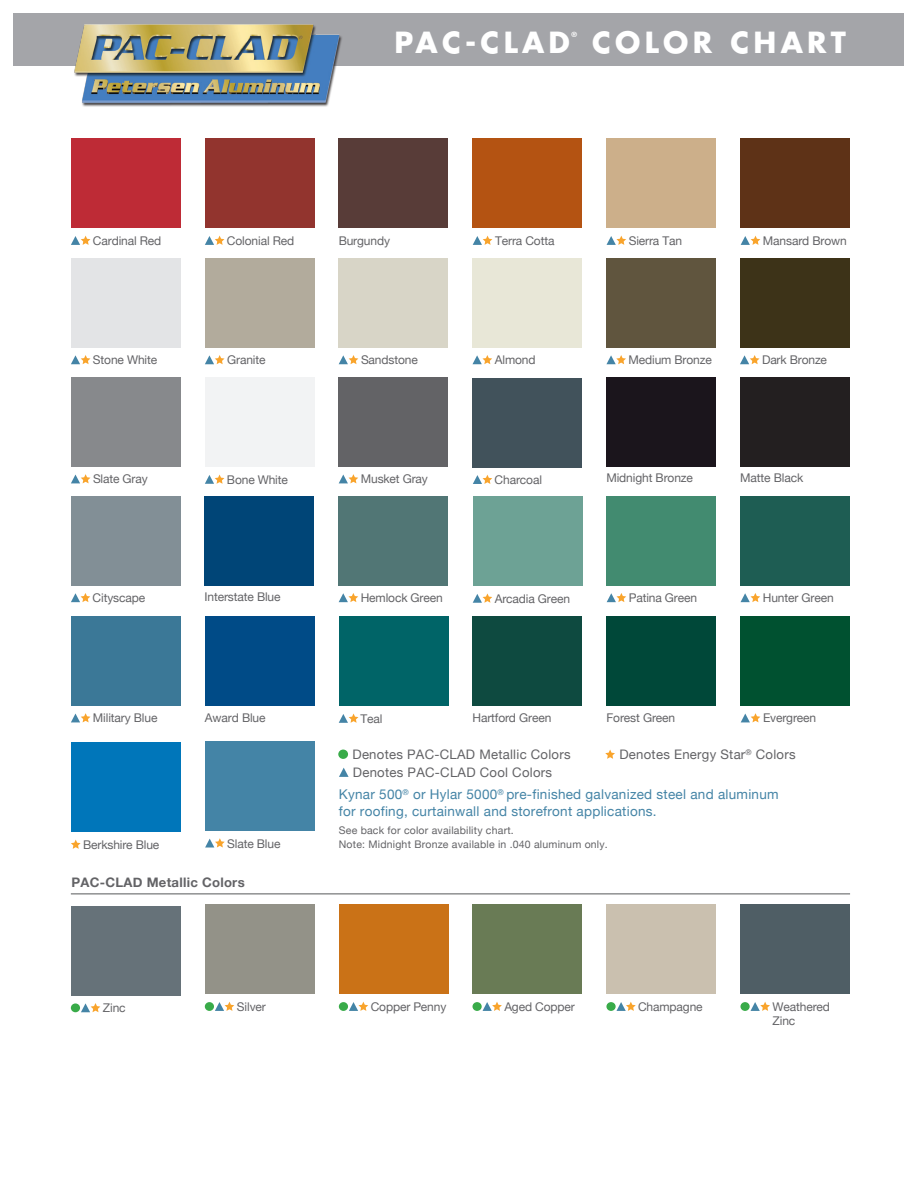
<style>
.page{position:relative;width:918px;height:1188px;background:#fff}
.page>*{position:absolute;margin:0;border:0;box-sizing:border-box;transform-origin:0 0}
.t1{font:700 28.5px "Futura";letter-spacing:.15em;color:#fff}
.t2{font:13.5px/16.5px "Helvetica Neue";letter-spacing:.02em;color:#4484a6}
.t3{font:13.2px "Helvetica Neue";letter-spacing:.02em;color:#636366}
.t4{font:700 13.2px "Helvetica Neue";letter-spacing:.02em;color:#636366}
.t5{font:12px/14.1px "Helvetica Neue";letter-spacing:-.01em;color:#636366}
.t6{font:10.5px/13.5px "Helvetica Neue";letter-spacing:.02em;color:#636366}
.t7{font:700 7.05px "Futura";color:#fff}
</style>
<div class="page">
<div style="left:14px;top:14px;width:890px;height:52px;background:#a4a5a9"></div>
<hr style="left:71px;top:894px;width:779px;height:1px;background:#57585a">
<img style="left:74px;top:24px;width:268px;height:83px">
<div style="left:606px;top:377px;width:110px;height:90px;background:#1b151c"></div>
<div style="left:740px;top:377px;width:110px;height:90px;background:#231f20"></div>
<svg style="left:607px;top:236px;width:19px;height:9px"></svg>
<div style="left:607px;top:139px;width:109px;height:89px;background:#ccaf8a"></div>
<svg style="left:473px;top:236px;width:19px;height:9px"></svg>
<div style="left:473px;top:139px;width:109px;height:89px;background:#b45312"></div>
<div style="left:339px;top:1002px;width:9px;height:9px;background:#39ab49;border-radius:50%"></div>
<svg style="left:349px;top:1002px;width:19px;height:9px"></svg>
<div style="left:339px;top:905px;width:109px;height:89px;background:#ca7217"></div>
<svg style="left:71px;top:236px;width:19px;height:9px"></svg>
<div style="left:71px;top:139px;width:110px;height:89px;background:#be2b36"></div>
<svg style="left:205px;top:236px;width:19px;height:9px"></svg>
<div style="left:205px;top:139px;width:110px;height:89px;background:#92342e"></div>
<svg style="left:741px;top:236px;width:19px;height:9px"></svg>
<div style="left:740px;top:139px;width:110px;height:89px;background:#5e3217"></div>
<svg style="left:472px;top:355px;width:20px;height:9px"></svg>
<div style="left:472px;top:258px;width:110px;height:90px;background:#e8e7d7"></div>
<svg style="left:339px;top:355px;width:19px;height:9px"></svg>
<div style="left:339px;top:258px;width:109px;height:90px;background:#d8d5c7"></div>
<div style="left:606px;top:1002px;width:10px;height:9px;background:#39ab49;border-radius:50%"></div>
<svg style="left:616px;top:1002px;width:20px;height:9px"></svg>
<div style="left:606px;top:905px;width:110px;height:89px;background:#cac0af"></div>
<svg style="left:205px;top:355px;width:20px;height:9px"></svg>
<div style="left:205px;top:258px;width:109px;height:90px;background:#b2ab9c"></div>
<div style="left:205px;top:1002px;width:9px;height:9px;background:#39ab49;border-radius:50%"></div>
<svg style="left:215px;top:1002px;width:19px;height:9px"></svg>
<div style="left:205px;top:905px;width:110px;height:89px;background:#939288"></div>
<div style="left:339px;top:139px;width:109px;height:89px;background:#583c38"></div>
<svg style="left:71px;top:355px;width:19px;height:9px"></svg>
<div style="left:71px;top:258px;width:110px;height:90px;background:#e3e4e6"></div>
<svg style="left:205px;top:475px;width:19px;height:9px"></svg>
<div style="left:205px;top:377px;width:109px;height:90px;background:#f2f3f4"></div>
<svg style="left:71px;top:593px;width:19px;height:9px"></svg>
<div style="left:71px;top:496px;width:109px;height:90px;background:#828f96"></div>
<svg style="left:71px;top:474px;width:19px;height:9px"></svg>
<div style="left:71px;top:377px;width:110px;height:90px;background:#87898c"></div>
<svg style="left:339px;top:474px;width:19px;height:9px"></svg>
<div style="left:339px;top:377px;width:109px;height:90px;background:#636366"></div>
<svg style="left:473px;top:475px;width:19px;height:9px"></svg>
<div style="left:473px;top:378px;width:109px;height:89px;background:#41525b"></div>
<svg style="left:607px;top:593px;width:19px;height:9px"></svg>
<div style="left:607px;top:496px;width:109px;height:90px;background:#428b70"></div>
<svg style="left:473px;top:593px;width:19px;height:10px"></svg>
<div style="left:473px;top:496px;width:109px;height:90px;background:#6da295"></div>
<svg style="left:339px;top:593px;width:19px;height:9px"></svg>
<div style="left:339px;top:496px;width:109px;height:90px;background:#517675"></div>
<div style="left:71px;top:1003px;width:9px;height:9px;background:#39ab49;border-radius:50%"></div>
<svg style="left:81px;top:1003px;width:19px;height:9px"></svg>
<div style="left:71px;top:906px;width:109px;height:90px;background:#667279"></div>
<div style="left:740px;top:1002px;width:10px;height:9px;background:#39ab49;border-radius:50%"></div>
<svg style="left:751px;top:1002px;width:19px;height:9px"></svg>
<div style="left:741px;top:905px;width:109px;height:89px;background:#4f5e65"></div>
<div style="left:205px;top:496px;width:109px;height:90px;background:#004577"></div>
<div style="left:472px;top:1002px;width:10px;height:9px;background:#39ab49;border-radius:50%"></div>
<svg style="left:483px;top:1002px;width:19px;height:9px"></svg>
<div style="left:473px;top:905px;width:109px;height:89px;background:#697b55"></div>
<div style="left:607px;top:616px;width:109px;height:90px;background:#004839"></div>
<div style="left:472px;top:616px;width:110px;height:90px;background:#0e4a40"></div>
<svg style="left:339px;top:714px;width:19px;height:9px"></svg>
<div style="left:339px;top:616px;width:109px;height:90px;background:#006467"></div>
<svg style="left:205px;top:838px;width:20px;height:10px"></svg>
<div style="left:205px;top:741px;width:109px;height:90px;background:#4484a6"></div>
<div style="left:205px;top:616px;width:110px;height:90px;background:#004b87"></div>
<svg style="left:606px;top:355px;width:20px;height:9px"></svg>
<div style="left:606px;top:258px;width:110px;height:90px;background:#60553e"></div>
<svg style="left:740px;top:355px;width:20px;height:9px"></svg>
<div style="left:740px;top:258px;width:110px;height:90px;background:#3d3318"></div>
<svg style="left:741px;top:713px;width:19px;height:9px"></svg>
<div style="left:740px;top:616px;width:110px;height:90px;background:#005130"></div>
<svg style="left:741px;top:593px;width:19px;height:9px"></svg>
<div style="left:741px;top:496px;width:109px;height:90px;background:#1e5d53"></div>
<svg style="left:71px;top:713px;width:19px;height:9px"></svg>
<div style="left:71px;top:616px;width:110px;height:90px;background:#3b7897"></div>
<svg style="left:71px;top:840px;width:10px;height:9px"></svg>
<div style="left:71px;top:742px;width:109px;height:90px;background:#0076ba"></div>
<svg style="left:339px;top:768px;width:10px;height:9px"></svg>
<div style="left:338px;top:750px;width:10px;height:9px;background:#39ab49;border-radius:50%"></div>
<svg style="left:605px;top:750px;width:10px;height:9px"></svg>
<h1 class="t1" style="left:395px;top:22px;width:177px">PAC-CLAD</h1>
<p class="t7" style="left:571px;top:29px;width:7px">®</p>
<h1 class="t1" style="left:592px;top:22px;width:255px">COLOR CHART</h1>
<p class="t5" style="left:93px;top:233px;width:70px">Cardinal Red</p>
<p class="t5" style="left:227px;top:233px;width:69px">Colonial Red</p>
<p class="t5" style="left:763px;top:233px;width:85px">Mansard Brown</p>
<p class="t5" style="left:495px;top:233px;width:61px">Terra Cotta</p>
<p class="t5" style="left:629px;top:233px;width:55px">Sierra Tan</p>
<p class="t5" style="left:339px;top:233px;width:53px">Burgundy</p>
<p class="t5" style="left:93px;top:352px;width:66px">Stone White</p>
<p class="t5" style="left:227px;top:352px;width:40px">Granite</p>
<p class="t5" style="left:361px;top:352px;width:58px">Sandstone</p>
<p class="t5" style="left:495px;top:352px;width:42px">Almond</p>
<p class="t5" style="left:629px;top:352px;width:85px">Medium Bronze</p>
<p class="t5" style="left:762px;top:352px;width:67px">Dark Bronze</p>
<p class="t5" style="left:93px;top:471px;width:56px">Slate Gray</p>
<p class="t5" style="left:361px;top:471px;width:69px">Musket Gray</p>
<p class="t5" style="left:495px;top:472px;width:49px">Charcoal</p>
<p class="t5" style="left:227px;top:472px;width:63px">Bone White</p>
<p class="t5" style="left:606px;top:470px;width:88px">Midnight Bronze</p>
<p class="t5" style="left:740px;top:470px;width:65px">Matte Black</p>
<p class="t5" style="left:93px;top:590px;width:54px">Cityscape</p>
<p class="t5" style="left:93px;top:710px;width:66px">Military Blue</p>
<p class="t5" style="left:205px;top:589px;width:78px">Interstate Blue</p>
<p class="t5" style="left:205px;top:710px;width:62px">Award Blue</p>
<p class="t5" style="left:227px;top:835px;width:55px">Slate Blue</p>
<p class="t5" style="left:83px;top:837px;width:78px">Berkshire Blue</p>
<p class="t4" style="left:72px;top:870px;width:175px">PAC-CLAD Metallic Colors</p>
<p class="t5" style="left:361px;top:590px;width:84px">Hemlock Green</p>
<p class="t5" style="left:495px;top:591px;width:77px">Arcadia Green</p>
<p class="t5" style="left:629px;top:590px;width:70px">Patina Green</p>
<p class="t5" style="left:360px;top:711px;width:24px">Teal</p>
<p class="t5" style="left:473px;top:710px;width:80px">Hartford Green</p>
<p class="t5" style="left:607px;top:709px;width:70px">Forest Green</p>
<p class="t5" style="left:763px;top:590px;width:72px">Hunter Green</p>
<p class="t5" style="left:763px;top:710px;width:55px">Evergreen</p>
<p class="t3" style="left:352px;top:743px;width:220px">Denotes PAC-CLAD Metallic Colors</p>
<p class="t3" style="left:619px;top:743px;width:178px">Denotes Energy Star<sup>®</sup> Colors</p>
<p class="t3" style="left:353px;top:761px;width:201px">Denotes PAC-CLAD Cool Colors</p>
<p class="t2" style="left:339px;top:785px;width:441px">Kynar 500<sup>®</sup> or Hylar 5000<sup>®</sup> pre-finished galvanized steel and aluminum for roofing, curtainwall and storefront applications.</p>
<p class="t6" style="left:339px;top:823px;width:271px">See back for color availability chart.<br>Note: Midnight Bronze available in .040 aluminum only.</p>
<p class="t5" style="left:237px;top:999px;width:30px">Silver</p>
<p class="t5" style="left:371px;top:999px;width:77px">Copper Penny</p>
<p class="t5" style="left:504px;top:999px;width:72px">Aged Copper</p>
<p class="t5" style="left:638px;top:999px;width:66px">Champagne</p>
<p class="t5" style="left:103px;top:1000px;width:24px">Zinc</p>
<p class="t5" style="left:773px;top:999px;width:59px">Weathered<br>Zinc</p>
</div>
